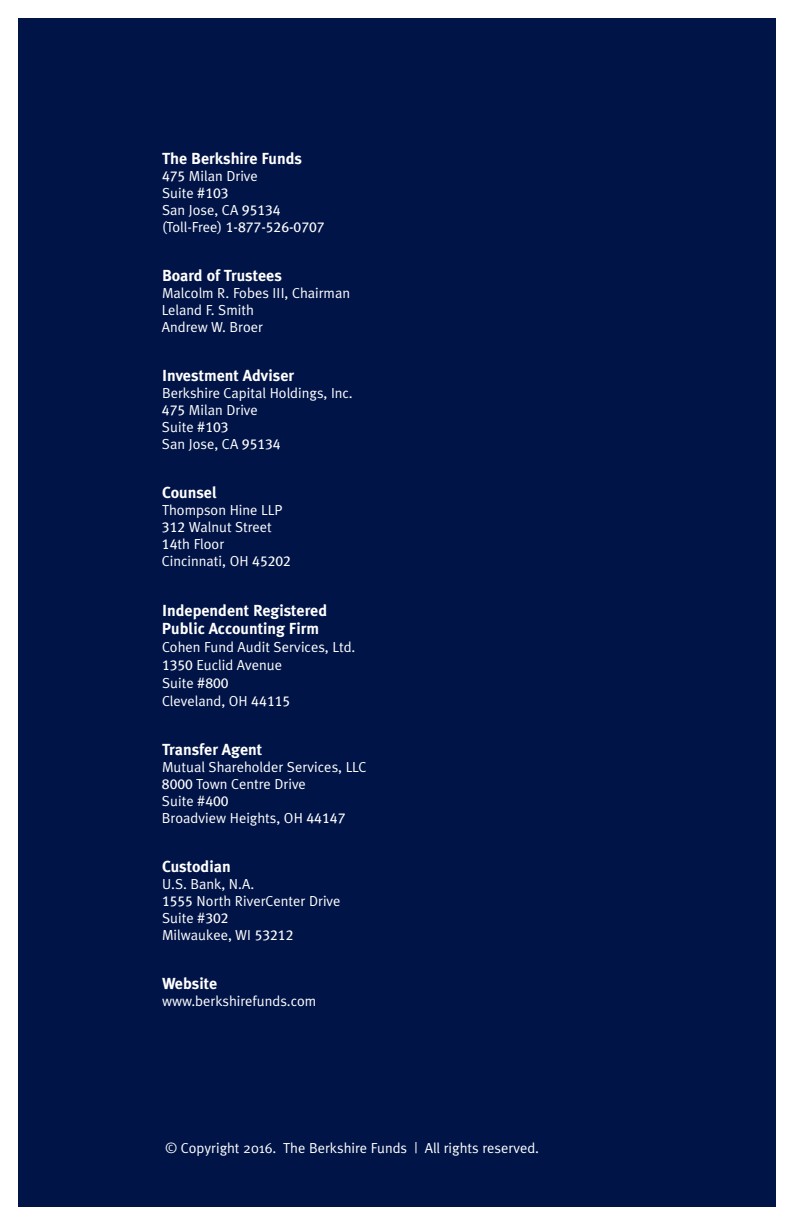
<style>
.page{position:relative;width:792px;height:1224px;background:#fff}
.page>*{position:absolute;margin:0;border:0;box-sizing:border-box;transform-origin:0 0}
.t1{font:700 16px/18px "Meta Plus";color:#fff}
.t2{font:14.4px/17px "Meta Plus Normal";color:#fff}
.t3{font:14.4px "Meta Plus Book Caps";color:#fff}
.s1{font-family:"Meta Plus Book Caps"}
.s2{font-family:"Meta Plus Normal"}
</style>
<div class="page">
<div style="left:18px;top:18px;width:757px;height:1189px;background:#001447"></div>
<p class="t1" style="left:162px;top:150px;width:142px">The Berkshire Funds</p>
<p class="t2" style="left:162px;top:168px;width:120px"><span class="s1">475</span> Milan Drive<br>Suite <span class="s1">#103<br></span>San Jose, CA <span class="s1">95134</span></p>
<p class="t3" style="left:162px;top:219px;width:164px"><span class="s2">(Toll-Free)</span> 1-877-526-0707</p>
<p class="t1" style="left:162px;top:267px;width:121px">Board of Trustees</p>
<p class="t2" style="left:162px;top:285px;width:190px">Malcolm R. Fobes III, Chairman<br>Leland F. Smith<br>Andrew W. Broer</p>
<p class="t1" style="left:162px;top:367px;width:134px">Investment Adviser</p>
<p class="t2" style="left:162px;top:385px;width:192px">Berkshire Capital Holdings, Inc.<br><span class="s1">475</span> Milan Drive<br>Suite <span class="s1">#103<br></span>San Jose, CA <span class="s1">95134</span></p>
<p class="t1" style="left:162px;top:484px;width:56px">Counsel</p>
<p class="t2" style="left:162px;top:502px;width:131px">Thompson Hine LLP<br><span class="s1">312</span> Walnut Street<br><span class="s1">14</span>th Floor<br>Cincinnati, OH <span class="s1">45202</span></p>
<p class="t1" style="left:162px;top:602px;width:167px">Independent Registered<br>Public Accounting Firm</p>
<p class="t2" style="left:162px;top:638px;width:195px;line-height:18px">Cohen Fund Audit Services, Ltd.<br><span class="s1">1350</span> Euclid Avenue<br>Suite <span class="s1">#800<br></span>Cleveland, OH <span class="s1">44115</span></p>
<p class="t1" style="left:162px;top:741px;width:102px">Transfer Agent</p>
<p class="t2" style="left:162px;top:759px;width:206px">Mutual Shareholder Services, LLC<br><span class="s1">8000</span> Town Centre Drive<br>Suite #<span class="s1">400<br></span>Broadview Heights, OH <span class="s1">44147</span></p>
<p class="t1" style="left:162px;top:858px;width:70px">Custodian</p>
<p class="t2" style="left:162px;top:876px;width:180px">U.S. Bank, N.A.<br><span class="s1">1555</span> North RiverCenter Drive<br>Suite #<span class="s1">302<br></span>Milwaukee, WI <span class="s1">53212</span></p>
<p class="t1" style="left:162px;top:975px;width:57px">Website</p>
<p class="t2" style="left:162px;top:993px;width:156px">www.berkshirefunds.com</p>
<p class="t2" style="left:166px;top:1140px;width:375px">© Copyright 2016. The Berkshire Funds | All rights reserved.</p>
</div>
